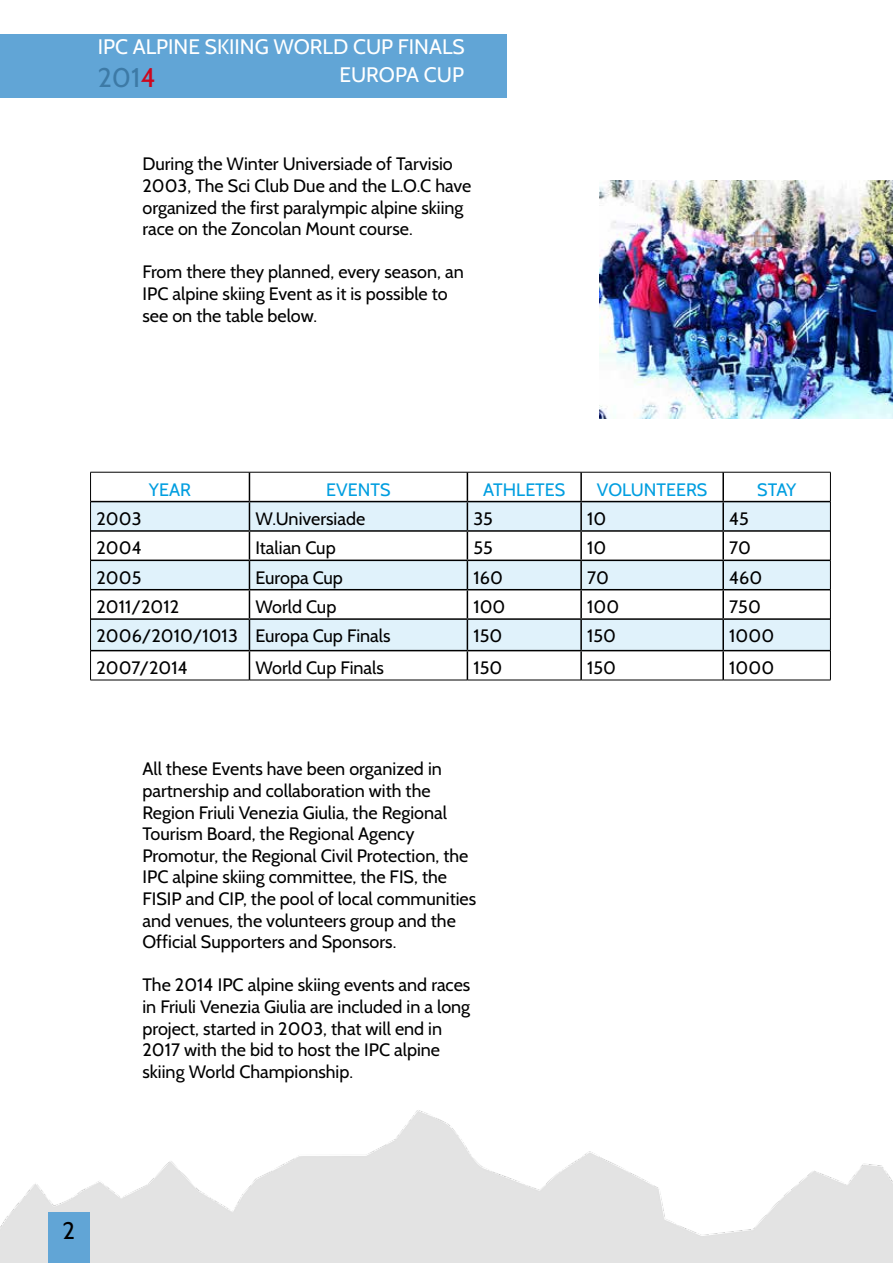
<style>
.page{position:relative;width:893px;height:1263px;background:#fff}
.page>*{position:absolute;margin:0;border:0;box-sizing:border-box;transform-origin:0 0}
.t1{font:27px "Cabin";color:#3d7aa6}
.t2{font:24px "Cabin";color:#000}
.t3{font:21px "Cabin";color:#fff}
.t4{font:18px/21.6px "Cabin";color:#000}
.t5{font:18px "Cabin";color:#009ee0}
.s1{color:#cd071e}
</style>
<div class="page">
<img style="left:0;top:34px;width:893px;height:1229px">
<div style="left:0;top:34px;width:506px;height:64px;background:#61a5d6"></div>
<img style="left:600px;top:180px;width:293px;height:239px">
<svg style="left:91px;top:502px;width:739px;height:148px;fill:#e0f2fb"></svg>
<hr style="left:90px;top:472px;width:159px;height:1px;background:#000">
<hr style="left:90px;top:472px;width:1px;height:30px;background:#000">
<hr style="left:249px;top:472px;width:218px;height:1px;background:#000">
<hr style="left:467px;top:472px;width:114px;height:1px;background:#000">
<hr style="left:581px;top:472px;width:142px;height:1px;background:#000">
<hr style="left:723px;top:472px;width:108px;height:1px;background:#000">
<hr style="left:830px;top:472px;width:1px;height:30px;background:#000">
<svg style="left:90px;top:502px;width:1px;height:58px"></svg>
<svg style="left:830px;top:502px;width:1px;height:58px"></svg>
<hr style="left:90px;top:560px;width:1px;height:30px;background:#000">
<hr style="left:830px;top:560px;width:1px;height:30px;background:#000">
<svg style="left:90px;top:590px;width:1px;height:29px"></svg>
<svg style="left:830px;top:590px;width:1px;height:29px"></svg>
<hr style="left:90px;top:619px;width:1px;height:32px;background:#000">
<hr style="left:830px;top:619px;width:1px;height:32px;background:#000">
<svg style="left:90px;top:651px;width:1px;height:29px"></svg>
<svg style="left:830px;top:651px;width:1px;height:29px"></svg>
<hr style="left:90px;top:680px;width:159px;height:1px;background:#000">
<hr style="left:249px;top:680px;width:218px;height:1px;background:#000">
<hr style="left:467px;top:680px;width:114px;height:1px;background:#000">
<hr style="left:581px;top:680px;width:142px;height:1px;background:#000">
<hr style="left:723px;top:680px;width:108px;height:1px;background:#000">
<hr style="left:580px;top:472px;width:2px;height:29px;background:#000">
<hr style="left:722px;top:472px;width:2px;height:29px;background:#000">
<hr style="left:91px;top:501px;width:158px;height:1px;background:#000">
<hr style="left:249px;top:501px;width:218px;height:1px;background:#000">
<hr style="left:467px;top:501px;width:114px;height:1px;background:#000">
<hr style="left:581px;top:501px;width:142px;height:1px;background:#000">
<hr style="left:580px;top:502px;width:2px;height:28px;background:#000">
<hr style="left:723px;top:501px;width:107px;height:1px;background:#000">
<hr style="left:722px;top:502px;width:2px;height:28px;background:#000">
<hr style="left:91px;top:530px;width:158px;height:2px;background:#000">
<hr style="left:249px;top:530px;width:218px;height:2px;background:#000">
<hr style="left:467px;top:530px;width:114px;height:2px;background:#000">
<hr style="left:581px;top:530px;width:142px;height:2px;background:#000">
<hr style="left:580px;top:532px;width:2px;height:28px;background:#000">
<hr style="left:723px;top:530px;width:107px;height:2px;background:#000">
<hr style="left:722px;top:532px;width:2px;height:28px;background:#000">
<hr style="left:91px;top:560px;width:158px;height:1px;background:#000">
<hr style="left:249px;top:560px;width:218px;height:1px;background:#000">
<hr style="left:467px;top:560px;width:114px;height:1px;background:#000">
<hr style="left:581px;top:560px;width:142px;height:1px;background:#000">
<hr style="left:580px;top:561px;width:2px;height:28px;background:#000">
<hr style="left:723px;top:560px;width:107px;height:1px;background:#000">
<hr style="left:722px;top:561px;width:2px;height:28px;background:#000">
<hr style="left:91px;top:589px;width:158px;height:1px;background:#000">
<hr style="left:249px;top:589px;width:218px;height:1px;background:#000">
<svg style="left:249px;top:472px;width:1px;height:146px"></svg>
<hr style="left:467px;top:589px;width:114px;height:1px;background:#000">
<svg style="left:467px;top:472px;width:1px;height:146px"></svg>
<hr style="left:581px;top:589px;width:142px;height:1px;background:#000">
<hr style="left:580px;top:590px;width:2px;height:28px;background:#000">
<hr style="left:723px;top:589px;width:107px;height:1px;background:#000">
<hr style="left:722px;top:590px;width:2px;height:28px;background:#000">
<hr style="left:91px;top:618px;width:158px;height:2px;background:#000">
<hr style="left:249px;top:618px;width:218px;height:2px;background:#000">
<hr style="left:249px;top:620px;width:1px;height:30px;background:#000">
<hr style="left:467px;top:618px;width:114px;height:2px;background:#000">
<hr style="left:467px;top:620px;width:1px;height:30px;background:#000">
<hr style="left:581px;top:618px;width:142px;height:2px;background:#000">
<hr style="left:580px;top:620px;width:2px;height:30px;background:#000">
<hr style="left:723px;top:618px;width:107px;height:2px;background:#000">
<hr style="left:722px;top:620px;width:2px;height:30px;background:#000">
<hr style="left:91px;top:650px;width:158px;height:1px;background:#000">
<hr style="left:249px;top:650px;width:218px;height:1px;background:#000">
<svg style="left:249px;top:651px;width:1px;height:29px"></svg>
<hr style="left:467px;top:650px;width:114px;height:1px;background:#000">
<svg style="left:467px;top:651px;width:1px;height:29px"></svg>
<hr style="left:581px;top:650px;width:142px;height:1px;background:#000">
<hr style="left:580px;top:651px;width:2px;height:29px;background:#000">
<hr style="left:723px;top:650px;width:107px;height:1px;background:#000">
<hr style="left:722px;top:651px;width:2px;height:29px;background:#000">
<div style="left:48px;top:1213px;width:41px;height:50px;background:#61a5d6"></div>
<p class="t3" style="left:98px;top:34px;width:368px">IPC ALPINE SKIING WORLD CUP FINALS</p>
<h1 class="t1" style="left:98px;top:61px;width:60px">201<span class="s1">4</span></h1>
<p class="t3" style="left:339px;top:62px;width:126px">EUROPA CUP</p>
<p class="t4" style="left:142px;top:153px;width:330px">During the Winter Universiade of Tarvisio 2003, The Sci Club Due and the L.O.C have organized the first paralympic alpine skiing race on the Zoncolan Mount course.</p>
<p class="t4" style="left:142px;top:261px;width:323px">From there they planned, every season, an<br>IPC alpine skiing Event as it is possible to see on the table below.</p>
<p class="t5" style="left:149px;top:478px;width:44px">YEAR</p>
<p class="t5" style="left:326px;top:478px;width:66px">EVENTS</p>
<p class="t5" style="left:483px;top:478px;width:84px">ATHLETES</p>
<p class="t5" style="left:597px;top:478px;width:112px">VOLUNTEERS</p>
<p class="t5" style="left:757px;top:478px;width:41px">STAY</p>
<p class="t4" style="left:97px;top:508px;width:46px">2003</p>
<p class="t4" style="left:255px;top:508px;width:111px">W.Universiade</p>
<p class="t4" style="left:473px;top:508px;width:21px">35</p>
<p class="t4" style="left:587px;top:508px;width:21px">10</p>
<p class="t4" style="left:729px;top:508px;width:21px">45</p>
<p class="t4" style="left:97px;top:537px;width:47px">2004</p>
<p class="t4" style="left:255px;top:537px;width:82px">Italian Cup</p>
<p class="t4" style="left:473px;top:537px;width:21px">55</p>
<p class="t4" style="left:587px;top:537px;width:21px">10</p>
<p class="t4" style="left:729px;top:537px;width:23px">70</p>
<p class="t4" style="left:97px;top:566px;width:46px">2005</p>
<p class="t4" style="left:255px;top:566px;width:89px">Europa Cup</p>
<p class="t4" style="left:473px;top:566px;width:31px">160</p>
<p class="t4" style="left:587px;top:566px;width:23px">70</p>
<p class="t4" style="left:729px;top:566px;width:35px">460</p>
<p class="t4" style="left:97px;top:596px;width:84px">2011/2012</p>
<p class="t4" style="left:255px;top:596px;width:82px">World Cup</p>
<p class="t4" style="left:473px;top:596px;width:34px">100</p>
<p class="t4" style="left:587px;top:596px;width:34px">100</p>
<p class="t4" style="left:729px;top:596px;width:33px">750</p>
<p class="t4" style="left:97px;top:625px;width:295px">2006/2010/1013 Europa Cup Finals</p>
<p class="t4" style="left:473px;top:625px;width:30px">150</p>
<p class="t4" style="left:587px;top:625px;width:30px">150</p>
<p class="t4" style="left:729px;top:625px;width:46px">1000</p>
<p class="t4" style="left:97px;top:657px;width:93px">2007/2014</p>
<p class="t4" style="left:255px;top:657px;width:130px">World Cup Finals</p>
<p class="t4" style="left:473px;top:657px;width:30px">150</p>
<p class="t4" style="left:587px;top:657px;width:30px">150</p>
<p class="t4" style="left:729px;top:657px;width:46px">1000</p>
<p class="t4" style="left:142px;top:758px;width:335px">All these Events have been organized in partnership and collaboration with the Region Friuli Venezia Giulia, the Regional Tourism Board, the Regional Agency Promotur, the Regional Civil Protection, the IPC alpine skiing committee, the FIS, the FISIP and CIP, the pool of local communities and venues, the volunteers group and the Official Supporters and Sponsors.</p>
<p class="t4" style="left:142px;top:974px;width:329px">The 2014 IPC alpine skiing events and races in Friuli Venezia Giulia are included in a long project, started in 2003, that will end in 2017 with the bid to host the IPC alpine skiing World Championship.</p>
<h2 class="t2" style="left:62px;top:1216px;width:14px">2</h2>
</div>
